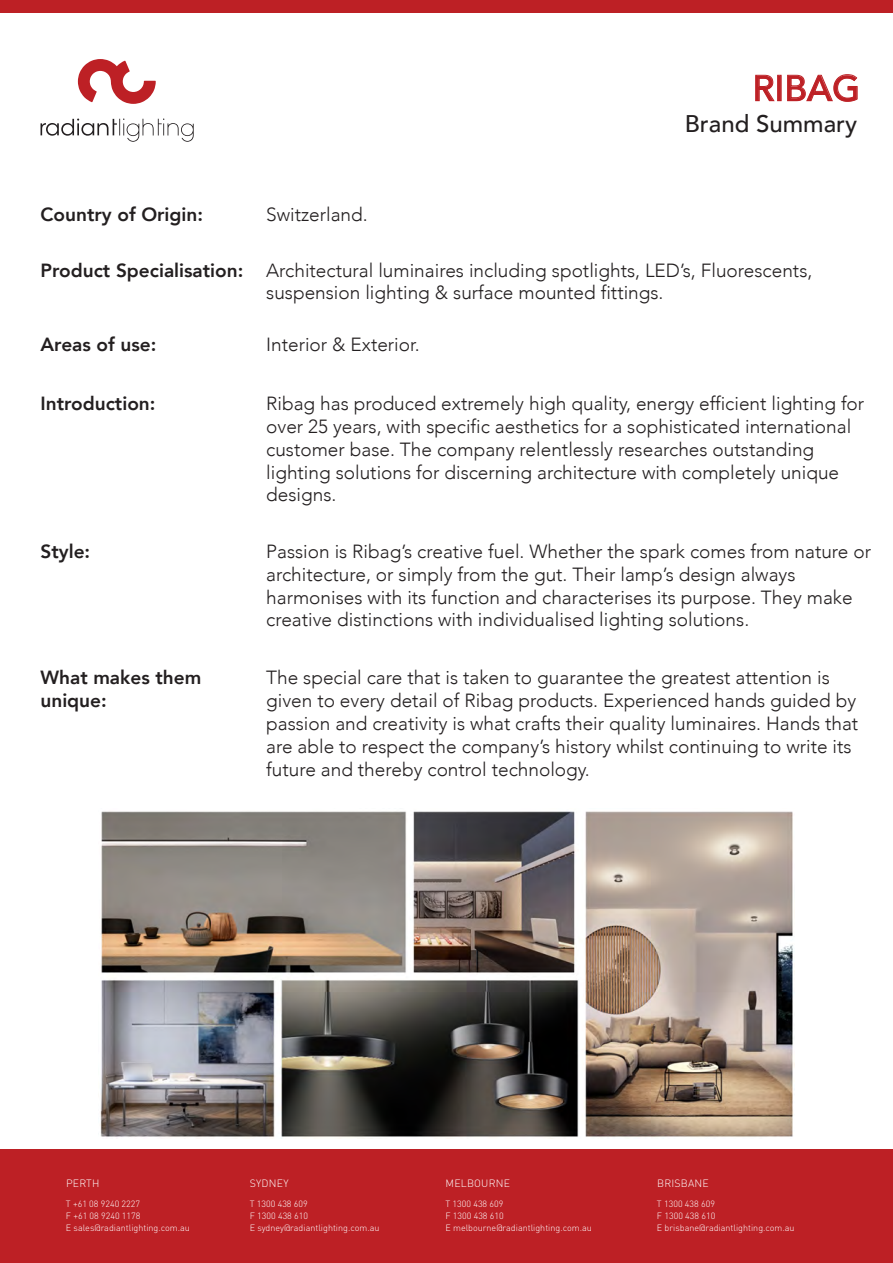
<style>
.page{position:relative;width:893px;height:1263px;background:#fff}
.page>*{position:absolute;margin:0;border:0;box-sizing:border-box;transform-origin:0 0}
.t1{font:500 35.85px "Avenir";color:#bd2025}
.t2{font:500 24px "Avenir";color:#231f20}
.t3{font:300 19.05px/22.8px "Avenir";color:#231f20}
.t4{font:800 19.05px/22.8px "Avenir";color:#231f20}
.t5{font:300 10.5px "DIN Pro";letter-spacing:.02em;color:#fff}
.t6{font:300 9px/12px "DIN Pro";color:#fff}
.s1{font-weight:800}
</style>
<div class="page">
<svg style="left:78px;top:59px;width:78px;height:45px"></svg>
<svg style="left:41px;top:119px;width:153px;height:23px"></svg>
<div style="left:0;top:1150px;width:893px;height:113px;background:#bd2025"></div>
<div style="left:0;top:0;width:893px;height:13px;background:#bd2025"></div>
<svg style="left:755px;top:75px;width:20px;height:26px"></svg>
<div style="left:777px;top:75px;width:4px;height:26px;border:1px solid #bd2025"></div>
<svg style="left:787px;top:74px;width:71px;height:28px"></svg>
<img style="left:100px;top:811px;width:695px;height:326px">
<h1 class="t1" style="left:752px;top:57px;width:109px">RIBAG</h1>
<p class="t2" style="left:685px;top:103px;width:174px">Brand Summary</p>
<p class="t4" style="left:41px;top:203px;width:164px">Country of Origin:</p>
<p class="t3" style="left:266px;top:203px;width:103px">Switzerland.</p>
<p class="t3" style="left:266px;top:259px;width:548px;text-indent:-226px"><span class="s1">Product Specialisation:</span> Architectural luminaires including spotlights, LED’s, Fluorescents, suspension lighting &amp; surface mounted fittings.</p>
<p class="t4" style="left:41px;top:333px;width:117px">Areas of use:</p>
<p class="t3" style="left:266px;top:333px;width:155px">Interior &amp; Exterior.</p>
<p class="t4" style="left:41px;top:392px;width:116px">Introduction:</p>
<p class="t3" style="left:266px;top:392px;width:600px">Ribag has produced extremely high quality, energy efficient lighting for over 25 years, with specific aesthetics for a sophisticated international customer base. The company relentlessly researches outstanding lighting solutions for discerning architecture with completely unique designs.</p>
<p class="t4" style="left:41px;top:540px;width:51px">Style:</p>
<p class="t3" style="left:266px;top:540px;width:606px">Passion is Ribag’s creative fuel. Whether the spark comes from nature or architecture, or simply from the gut. Their lamp’s design always harmonises with its function and characterises its purpose. They make creative distinctions with individualised lighting solutions.</p>
<p class="t4" style="left:41px;top:666px;width:162px">What makes them unique:</p>
<p class="t3" style="left:266px;top:666px;width:594px">The special care that is taken to guarantee the greatest attention is given to every detail of Ribag products. Experienced hands guided by passion and creativity is what crafts their quality luminaires. Hands that are able to respect the company’s history whilst continuing to write its future and thereby control technology.</p>
<p class="t5" style="left:66px;top:1176px;width:35px">PERTH</p>
<p class="t5" style="left:250px;top:1176px;width:40px">SYDNEY</p>
<p class="t5" style="left:446px;top:1176px;width:66px">MELBOURNE</p>
<p class="t5" style="left:657px;top:1176px;width:53px">BRISBANE</p>
<p class="t6" style="left:66px;top:1197px;width:125px">T +61 08 9240 2227<br>F +61 08 9240 1178<br>E sales@radiantlighting.com.au</p>
<p class="t6" style="left:250px;top:1198px;width:131px">T 1300 438 609<br>F 1300 438 610<br>E sydney@radiantlighting.com.au</p>
<p class="t6" style="left:445px;top:1198px;width:148px">T 1300 438 609<br>F 1300 438 610<br>E melbourne@radiantlighting.com.au</p>
<p class="t6" style="left:657px;top:1198px;width:139px">T 1300 438 609<br>F 1300 438 610<br>E brisbane@radiantlighting.com.au</p>
</div>
